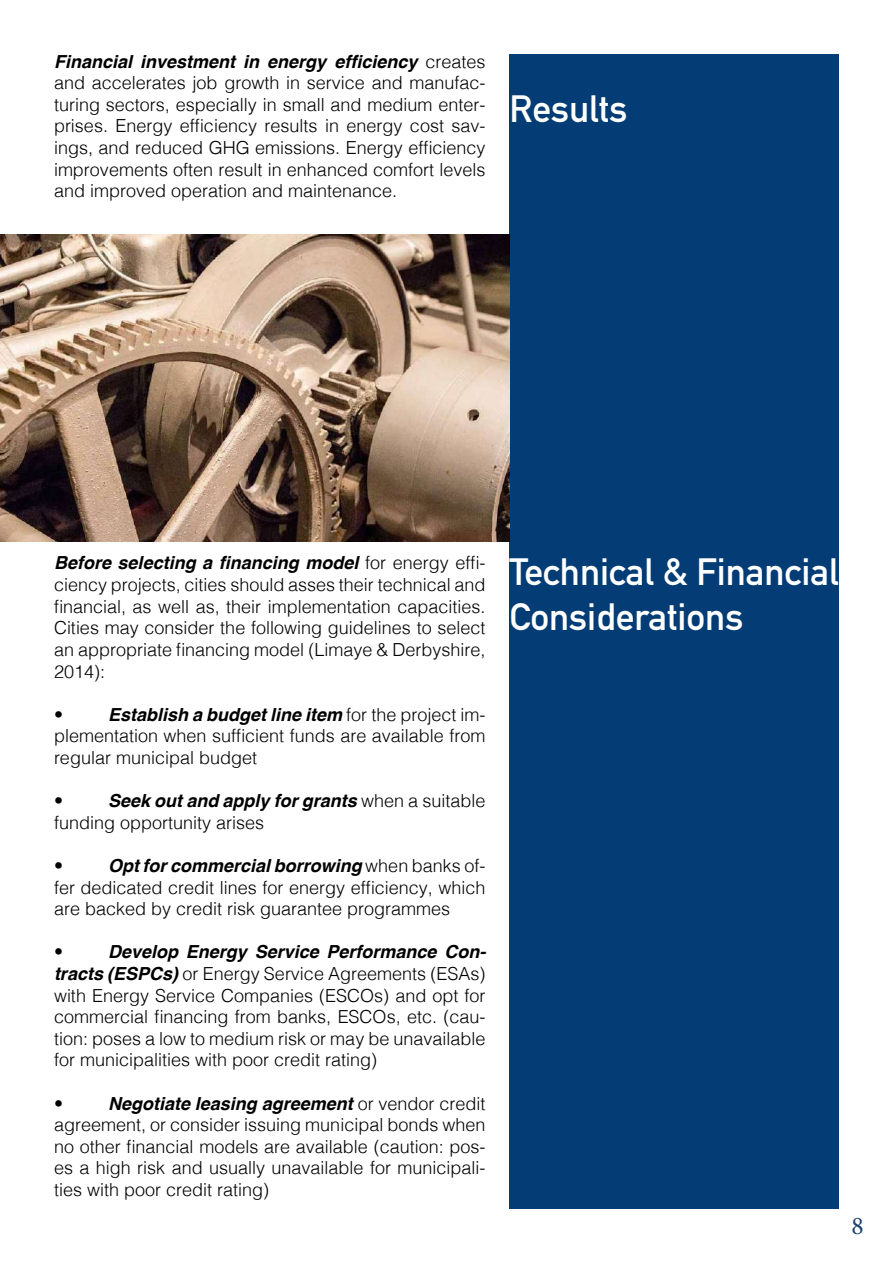
<style>
.page{position:relative;width:893px;height:1263px;background:#fff}
.page>*{position:absolute;margin:0;border:0;box-sizing:border-box;transform-origin:0 0}
.t1{font:700 37.5px/45px "DIN Alternate";color:#fff}
.t2{font:25.5px "Minion Pro";color:#1b3f73}
.t3{font:300 18px/21.6px "Helvetica";color:#000;text-align:justify}
.s1{font-weight:700;font-style:italic}
</style>
<div class="page">
<div style="left:509px;top:54px;width:330px;height:1155px;background:#043c75"></div>
<img style="left:0;top:235px;width:509px;height:306px">
<p class="t3" style="left:54px;top:49px;width:433px"><span class="s1">Financial investment in energy efficiency</span> creates and accelerates job growth in service and manufac&shy;turing sectors, especially in small and medium enter&shy;prises. Energy efficiency results in energy cost sav&shy;ings, and reduced GHG emissions. Energy efficiency improvements often result in enhanced comfort levels and improved operation and maintenance.</p>
<h1 class="t1" style="left:509px;top:84px;width:119px">Results</h1>
<p class="t3" style="left:54px;top:551px;width:433px"><span class="s1">Before selecting a financing model</span> for energy effi&shy;ciency projects, cities should asses their technical and financial, as well as, their implementation capacities.<br>Cities may consider the following guidelines to select an appropriate financing model (Limaye &amp; Derbyshire, 2014):</p>
<p class="t3" style="left:54px;top:702px;width:10px">•</p>
<p class="t3" style="left:54px;top:702px;width:433px;text-indent:54px"><span class="s1">Establish a budget line item</span> for the project im&shy;plementation when sufficient funds are available from regular municipal budget</p>
<p class="t3" style="left:54px;top:789px;width:10px">•</p>
<p class="t3" style="left:54px;top:789px;width:433px;text-indent:54px"><span class="s1">Seek out and apply for grants</span> when a suitable funding opportunity arises</p>
<p class="t3" style="left:54px;top:853px;width:10px">•</p>
<p class="t3" style="left:54px;top:853px;width:433px;text-indent:54px"><span class="s1">Opt for commercial borrowing</span> when banks of&shy;fer dedicated credit lines for energy efficiency, which are backed by credit risk guarantee programmes</p>
<p class="t3" style="left:54px;top:940px;width:10px">•</p>
<p class="t3" style="left:54px;top:940px;width:434px;text-indent:54px"><span class="s1">Develop Energy Service Performance Con&shy;tracts (ESPCs)</span> or Energy Service Agreements (ESAs) with Energy Service Companies (ESCOs) and opt for commercial financing from banks, ESCOs, etc. (cau&shy;tion: poses a low to medium risk or may be unavailable for municipalities with poor credit rating)</p>
<p class="t3" style="left:54px;top:1091px;width:10px">•</p>
<p class="t3" style="left:54px;top:1091px;width:433px;text-indent:54px"><span class="s1">Negotiate leasing agreement</span> or vendor credit agreement, or consider issuing municipal bonds when no other financial models are available (caution: pos&shy;es a high risk and usually unavailable for municipali&shy;ties with poor credit rating)</p>
<h1 class="t1" style="left:509px;top:547px;width:331px">Technical &amp; Financial<br>Considerations</h1>
<h2 class="t2" style="left:851px;top:1208px;width:14px">8</h2>
</div>
